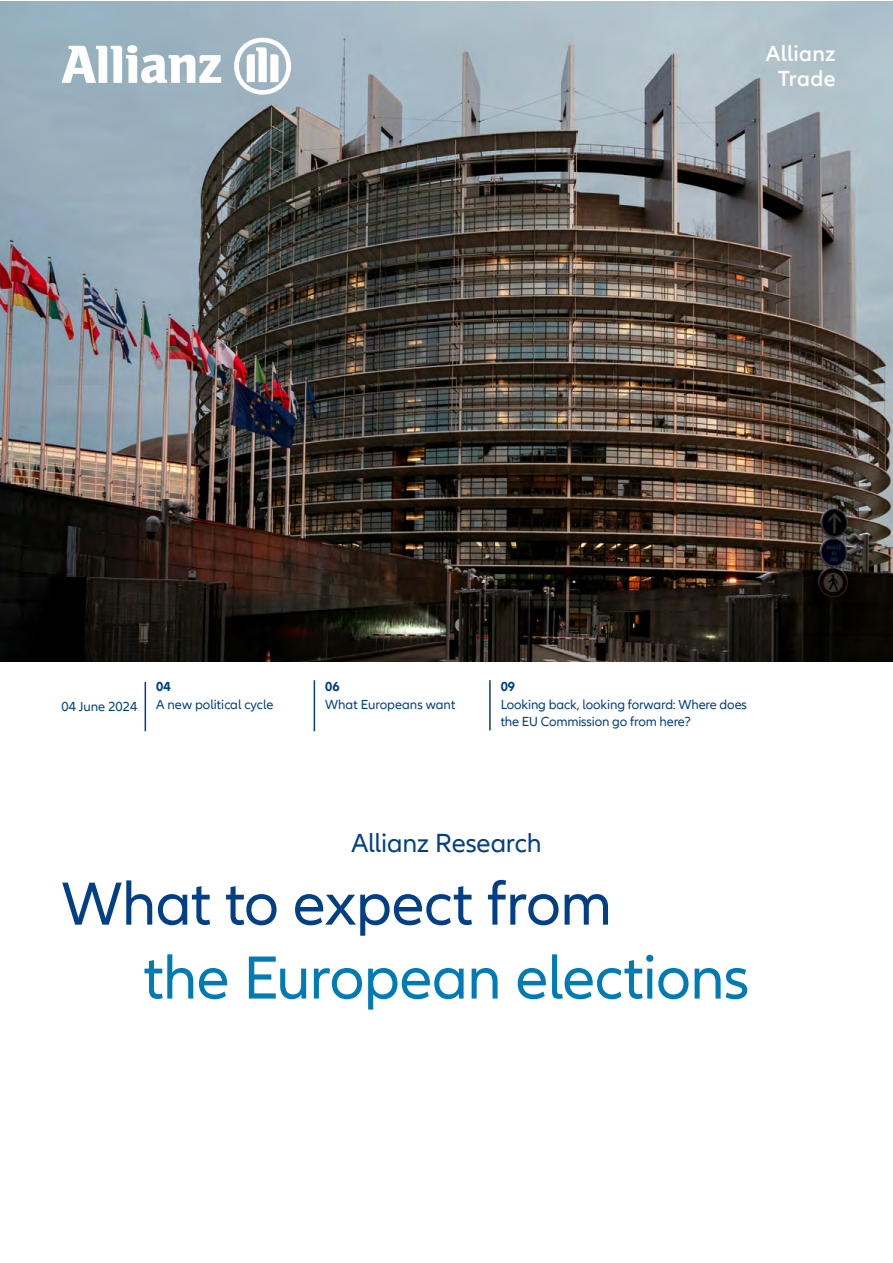
<style>
.page{position:relative;width:893px;height:1263px;background:#fff}
.page>*{position:absolute;margin:0;border:0;box-sizing:border-box;transform-origin:0 0}
.t1{font:63px "Allianz Neo";letter-spacing:-.015em;color:#007bb5}
.t2{font:63px "Allianz Neo";letter-spacing:-.01em;color:#033f85}
.t3{font:27px "Allianz Neo";letter-spacing:-.01em;color:#033f85}
.t4{font:600 22.5px/24.8px "Allianz Neo";letter-spacing:.01em;color:#fff;text-align:center}
.t5{font:13.5px/17.5px "Allianz Neo";letter-spacing:-.01em;color:#033f85}
.t6{font:700 13.5px "Allianz Neo";color:#033f85}
</style>
<div class="page">
<hr style="left:145px;top:682px;width:1px;height:49px;background:#033f85">
<hr style="left:314px;top:680px;width:1px;height:51px;background:#033f85">
<hr style="left:489px;top:680px;width:2px;height:50px;background:#033f85">
<img style="left:0;top:1px;width:893px;height:661px">
<svg style="left:61px;top:45px;width:160px;height:38px"></svg>
<svg style="left:234px;top:38px;width:57px;height:57px"></svg>
<h3 class="t4" style="left:766px;top:42px;width:71px">Allianz<br>Trade</h3>
<p class="t5" style="left:61px;top:698px;width:77px">04 June 2024</p>
<p class="t6" style="left:156px;top:679px;width:16px">04</p>
<p class="t5" style="left:156px;top:696px;width:119px">A new political cycle</p>
<p class="t6" style="left:325px;top:679px;width:16px">06</p>
<p class="t5" style="left:325px;top:696px;width:132px">What Europeans want</p>
<p class="t6" style="left:501px;top:679px;width:16px">09</p>
<p class="t5" style="left:501px;top:696px;width:248px">Looking back, looking forward: Where does the EU Commission go from here?</p>
<h2 class="t3" style="left:351px;top:828px;width:192px">Allianz Research</h2>
<h1 class="t2" style="left:62px;top:868px;width:552px">What to expect from</h1>
<h1 class="t1" style="left:144px;top:942px;width:607px">the European elections</h1>
</div>
